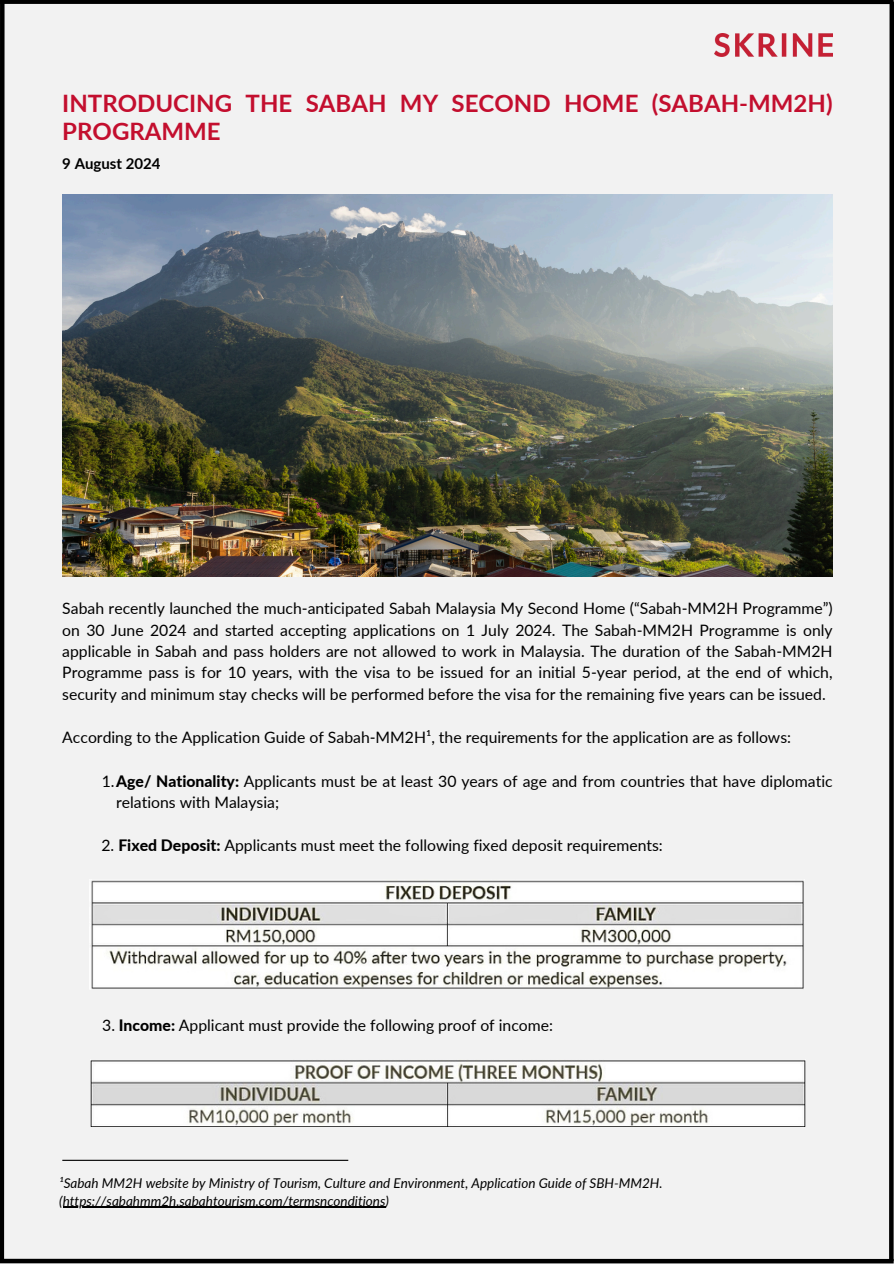
<style>
.page{position:relative;width:894px;height:1264px;background:#fff}
.page>*{position:absolute;margin:0;border:0;box-sizing:border-box;transform-origin:0 0}
.t1{font:700 24px/28.2px "Lato";color:#c30e2e}
.t2{font:15.75px/21.3px "Lato";color:#000;text-align:justify}
.t3{font:700 15px "Lato";color:#000}
.t4{font:italic 13.5px "Lato";color:#000}
.s1{font-weight:800}
</style>
<div class="page">
<div style="left:0;top:0;width:893px;height:1263px;background:#f2f2f2"></div>
<hr style="left:0;top:0;width:893px;height:4px;background:#000">
<div style="left:0;top:1258px;width:893px;height:5px;background:#000"></div>
<div style="left:0;top:0;width:5px;height:1259px;background:#000"></div>
<svg style="left:886px;top:4px;width:7px;height:1255px"></svg>
<hr style="left:62px;top:1159px;width:286px;height:1px;background:#000">
<img style="left:714px;top:33px;width:118px;height:24px">
<img style="left:89px;top:880px;width:715px;height:109px">
<img style="left:62px;top:195px;width:770px;height:381px">
<hr style="left:63px;top:1206px;width:322px;height:1px;background:#000">
<img style="left:90px;top:1060px;width:714px;height:66px">
<p class="t1" style="left:62px;top:88px;width:771px">INTRODUCING THE SABAH MY SECOND HOME (SABAH-MM2H)<br>PROGRAMME</p>
<h3 class="t3" style="left:62px;top:155px;width:100px">9 August 2024</h3>
<p class="t2" style="left:62px;top:597px;width:771px">Sabah recently launched the much-anticipated Sabah Malaysia My Second Home (“Sabah-MM2H Programme”) on 30 June 2024 and started accepting applications on 1 July 2024. The Sabah-MM2H Programme is only applicable in Sabah and pass holders are not allowed to work in Malaysia. The duration of the Sabah-MM2H Programme pass is for 10 years, with the visa to be issued for an initial 5-year period, at the end of which, security and minimum stay checks will be performed before the visa for the remaining five years can be issued.</p>
<h3 class="t2" style="left:62px;top:725px;width:730px">According to the Application Guide of Sabah-MM2H¹, the requirements for the application are as follows:</h3>
<p class="t2" style="left:116px;top:770px;width:717px;text-indent:-14px">1.<span class="s1">Age/ Nationality:</span> Applicants must be at least 30 years of age and from countries that have diplomatic relations with Malaysia;</p>
<h3 class="t2" style="left:101px;top:834px;width:562px">2. <span class="s1">Fixed Deposit:</span> Applicants must meet the following fixed deposit requirements:</h3>
<p class="t2" style="left:102px;top:1014px;width:452px">3. <span class="s1">Income:</span> Applicant must provide the following proof of income:</p>
<p class="t4" style="left:59px;top:1174px;width:605px">¹Sabah MM2H website by Ministry of Tourism, Culture and Environment, Application Guide of SBH-MM2H.</p>
<h3 class="t4" style="left:59px;top:1192px;width:331px">(https://sabahmm2h.sabahtourism.com/termsnconditions)</h3>
</div>
